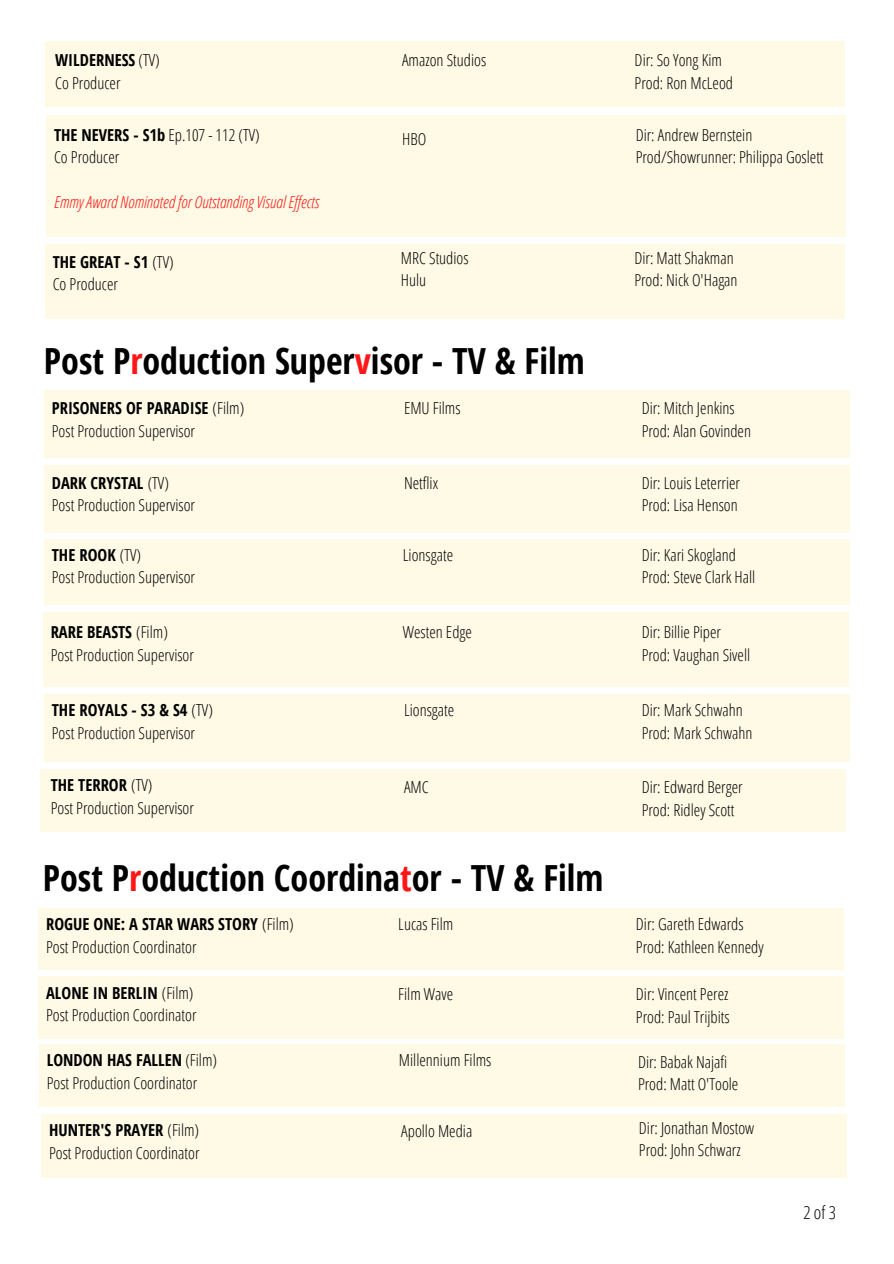
<style>
.page{position:relative;width:894px;height:1264px;background:#fff}
.page>*{position:absolute;margin:0;border:0;box-sizing:border-box;transform-origin:0 0}
.t1{font:700 36px "Open Sans Condensed";color:#000}
.t2{font:300 18px "Open Sans Condensed";color:#000}
.t3{font:300 16.5px "Open Sans Condensed";color:#000}
.t4{font:700 16.5px "Open Sans Condensed";color:#000}
.t5{font:italic 300 16.5px "Open Sans Condensed";color:#ff1616}
.s1{font-weight:300}
.s2{font-weight:700}
.s3{color:#ff1616}
</style>
<div class="page">
<div style="left:41px;top:1114px;width:805px;height:64px;background:#fefae5"></div>
<div style="left:38px;top:976px;width:805px;height:63px;background:#fefae5"></div>
<div style="left:38px;top:907px;width:805px;height:62px;background:#fefae5"></div>
<div style="left:39px;top:1043px;width:805px;height:63px;background:#fefae5"></div>
<div style="left:40px;top:769px;width:805px;height:63px;background:#fefae5"></div>
<div style="left:44px;top:693px;width:805px;height:68px;background:#fefae5"></div>
<div style="left:43px;top:612px;width:805px;height:75px;background:#fefae5"></div>
<div style="left:44px;top:539px;width:805px;height:66px;background:#fefae5"></div>
<div style="left:44px;top:465px;width:805px;height:68px;background:#fefae5"></div>
<div style="left:44px;top:390px;width:805px;height:68px;background:#fefae5"></div>
<div style="left:45px;top:244px;width:799px;height:75px;background:#fefae5"></div>
<div style="left:46px;top:115px;width:799px;height:121px;background:#fefae5"></div>
<div style="left:45px;top:41px;width:799px;height:66px;background:#fefae5"></div>
<p class="t4" style="left:55px;top:49px;width:106px">WILDERNESS <span class="s1">(TV)</span></p>
<p class="t3" style="left:55px;top:71px;width:67px">Co Producer</p>
<p class="t3" style="left:402px;top:49px;width:86px">Amazon Studios</p>
<p class="t3" style="left:634px;top:49px;width:89px">Dir: So Yong Kim</p>
<p class="t3" style="left:634px;top:71px;width:100px">Prod: Ron McLeod</p>
<p class="t3" style="left:54px;top:123px;width:207px"><span class="s2">THE NEVERS - S1b</span> Ep.107 - 112 (TV)</p>
<p class="t3" style="left:54px;top:145px;width:67px">Co Producer</p>
<p class="t5" style="left:54px;top:190px;width:267px">Emmy Award Nominatedfor Outstanding Visual Ef ects</p>
<p class="t3" style="left:402px;top:127px;width:26px">HBO</p>
<p class="t3" style="left:635px;top:123px;width:118px">Dir: Andrew Bernstein</p>
<p class="t3" style="left:635px;top:145px;width:189px">Prod/Showrunner: Philippa Goslett</p>
<p class="t4" style="left:53px;top:250px;width:122px">THE GREAT - S1 <span class="s1">(TV)</span></p>
<p class="t3" style="left:53px;top:273px;width:67px">Co Producer</p>
<p class="t3" style="left:401px;top:246px;width:69px">MRC Studios</p>
<p class="t3" style="left:401px;top:268px;width:27px">Hulu</p>
<p class="t3" style="left:634px;top:246px;width:101px">Dir: Matt Shakman</p>
<p class="t3" style="left:634px;top:268px;width:105px">Prod: Nick O'Hagan</p>
<p class="t1" style="left:44px;top:335px;width:542px">Post P<span class="s3">r</span>oduction Super<span class="s3">v</span>isor - TV &amp; Film</p>
<h1 class="t4" style="left:52px;top:396px;width:194px">PRISONERS OF PARADISE <span class="s1">(Film)</span></h1>
<p class="t3" style="left:52px;top:419px;width:145px">Post Production Supervisor</p>
<p class="t3" style="left:404px;top:396px;width:58px">EMU Films</p>
<p class="t3" style="left:641px;top:396px;width:94px">Dir: Mitch Jenkins</p>
<p class="t3" style="left:641px;top:419px;width:111px">Prod: Alan Govinden</p>
<p class="t4" style="left:52px;top:471px;width:119px">DARK CRYSTAL <span class="s1">(TV)</span></p>
<p class="t3" style="left:52px;top:494px;width:145px">Post Production Supervisor</p>
<p class="t3" style="left:404px;top:471px;width:36px">Netflix</p>
<h2 class="t3" style="left:641px;top:471px;width:100px">Dir: Louis Leterrier</h2>
<p class="t3" style="left:641px;top:494px;width:97px">Prod: Lisa Henson</p>
<p class="t4" style="left:52px;top:543px;width:91px">THE ROOK <span class="s1">(TV)</span></p>
<p class="t3" style="left:52px;top:565px;width:145px">Post Production Supervisor</p>
<p class="t3" style="left:403px;top:543px;width:52px">Lionsgate</p>
<p class="t3" style="left:641px;top:543px;width:96px">Dir: Kari Skogland</p>
<p class="t3" style="left:641px;top:565px;width:115px">Prod: Steve Clark Hall</p>
<p class="t4" style="left:51px;top:620px;width:119px">RARE BEASTS <span class="s1">(Film)</span></p>
<p class="t3" style="left:51px;top:643px;width:145px">Post Production Supervisor</p>
<p class="t3" style="left:403px;top:620px;width:71px">Westen Edge</p>
<p class="t3" style="left:641px;top:620px;width:81px">Dir: Billie Piper</p>
<p class="t3" style="left:641px;top:643px;width:110px">Prod: Vaughan Sivell</p>
<p class="t4" style="left:52px;top:698px;width:162px">THE ROYALS - S3 &amp; S4 <span class="s1">(TV)</span></p>
<p class="t3" style="left:52px;top:721px;width:145px">Post Production Supervisor</p>
<p class="t3" style="left:404px;top:698px;width:52px">Lionsgate</p>
<p class="t3" style="left:641px;top:698px;width:102px">Dir: Mark Schwahn</p>
<p class="t3" style="left:641px;top:721px;width:112px">Prod: Mark Schwahn</p>
<p class="t4" style="left:51px;top:773px;width:103px">THE TERROR <span class="s1">(TV)</span></p>
<p class="t3" style="left:51px;top:796px;width:145px">Post Production Supervisor</p>
<p class="t3" style="left:404px;top:775px;width:26px">AMC</p>
<p class="t3" style="left:641px;top:775px;width:102px">Dir: Edward Berger</p>
<p class="t3" style="left:641px;top:798px;width:94px">Prod: Ridley Scott</p>
<p class="t1" style="left:43px;top:852px;width:561px">Post P<span class="s3">r</span>oduction Coordina<span class="s3">t</span>or - TV &amp; Film</p>
<h2 class="t4" style="left:46px;top:912px;width:249px">ROGUE ONE: A STAR WARS STORY <span class="s1">(Film)</span></h2>
<p class="t3" style="left:46px;top:935px;width:152px">Post Production Coordinator</p>
<p class="t4" style="left:46px;top:981px;width:149px">ALONE IN BERLIN <span class="s1">(Film)</span></p>
<p class="t3" style="left:46px;top:1003px;width:152px">Post Production Coordinator</p>
<p class="t3" style="left:398px;top:912px;width:57px">Lucas Film</p>
<p class="t3" style="left:635px;top:912px;width:109px">Dir: Gareth Edwards</p>
<p class="t3" style="left:635px;top:935px;width:129px">Prod: Kathleen Kennedy</p>
<p class="t3" style="left:635px;top:982px;width:94px">Dir: Vincent Perez</p>
<p class="t3" style="left:635px;top:1005px;width:95px">Prod: Paul Trijbits</p>
<p class="t3" style="left:398px;top:982px;width:56px">Film Wave</p>
<h1 class="t4" style="left:47px;top:1048px;width:172px">LONDON HAS FALLEN <span class="s1">(Film)</span></h1>
<p class="t3" style="left:47px;top:1070px;width:152px">Post Production Coordinator</p>
<p class="t3" style="left:399px;top:1048px;width:94px">Millennium Films</p>
<p class="t3" style="left:637px;top:1050px;width:91px">Dir: Babak Najafi</p>
<p class="t3" style="left:637px;top:1072px;width:102px">Prod: Matt O'Toole</p>
<p class="t4" style="left:49px;top:1118px;width:151px">HUNTER'S PRAYER <span class="s1">(Film)</span></p>
<p class="t3" style="left:49px;top:1141px;width:152px">Post Production Coordinator</p>
<p class="t3" style="left:401px;top:1118px;width:73px">Apollo Media</p>
<p class="t3" style="left:638px;top:1116px;width:117px">Dir: Jonathan Mostow</p>
<p class="t3" style="left:638px;top:1138px;width:103px">Prod: John Schwarz</p>
<p class="t2" style="left:803px;top:1199px;width:34px">2 of 3</p>
</div>
